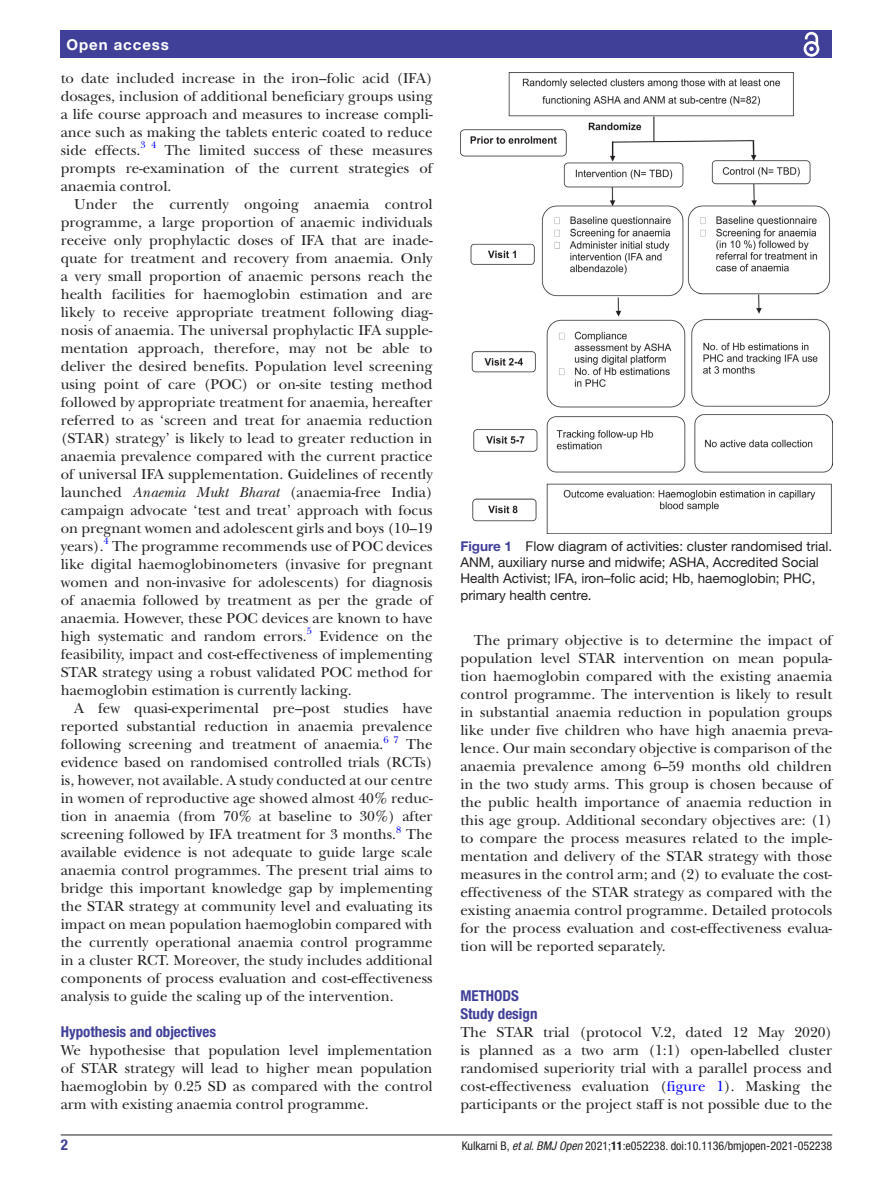
<style>
.page{position:relative;width:893px;height:1191px;background:#fff}
.page>*{position:absolute;margin:0;border:0;box-sizing:border-box;transform-origin:0 0}
.t1{font:15px/18px "New Baskerville";color:#231f20;text-align:justify}
.t2{font:700 condensed 15px/18px "Helvetica Neue LT Std";color:#414099}
.t3{font:700 15px "Helvetica Neue LT Std";letter-spacing:.065em;color:#fff}
.t4{font:13.5px/16.2px "Helvetica Neue LT Std";color:#231f20}
.t5{font:condensed 12px "Helvetica Neue LT Std";color:#231f20}
.t6{font:9.9px "New Baskerville";color:#00f}
.s1{font-style:italic}
.s2{font-weight:700;color:#414099}
.s3{color:#00f}
.s4{font-weight:700}
</style>
<div class="page">
<hr style="left:61px;top:1134px;width:771px;height:1px;background:#231f20">
<div style="left:61px;top:31px;width:771px;height:27px;background:#414099"></div>
<svg style="left:803px;top:31px;width:17px;height:26px"></svg>
<img style="left:460px;top:73px;width:372px;height:460px">
<p class="t3" style="left:66px;top:35px;width:104px">Open access</p>
<p class="t1" style="left:61px;top:69px;width:373px">to date included increase in the iron–folic acid (IFA) dosages, inclusion of additional beneficiary groups using a life course approach and measures to increase compli&shy;ance such as making the tablets enteric coated to reduce side effects.</p>
<p class="t6" style="left:140px;top:139px;width:17px">3 4</p>
<p class="t1" style="left:61px;top:141px;width:373px;text-indent:104px">The limited success of these measures prompts re-examination of the current strategies of anaemia control.</p>
<p class="t1" style="left:61px;top:195px;width:373px;text-indent:14px">Under the currently ongoing anaemia control programme, a large proportion of anaemic individuals receive only prophylactic doses of IFA that are inade&shy;quate for treatment and recovery from anaemia. Only a very small proportion of anaemic persons reach the health facilities for haemoglobin estimation and are likely to receive appropriate treatment following diag&shy;nosis of anaemia. The universal prophylactic IFA supple&shy;mentation approach, therefore, may not be able to deliver the desired benefits. Population level screening using point of care (POC) or on-site testing method followed by appropriate treatment for anaemia, hereafter referred to as ‘screen and treat for anaemia reduction (STAR) strategy’ is likely to lead to greater reduction in anaemia prevalence compared with the current practice of universal IFA supplementation. Guidelines of recently launched <span class="s1">Anaemia Mukt Bharat</span> (anaemia-free India) campaign advocate ‘test and treat’ approach with focus on pregnant women and adolescent girls and boys (10–19 years).</p>
<p class="t6" style="left:104px;top:535px;width:7px">4</p>
<p class="t1" style="left:61px;top:537px;width:373px;text-indent:51px">The programme recommends use of POC devices like digital haemoglobinometers (invasive for pregnant women and non-invasive for adolescents) for diagnosis of anaemia followed by treatment as per the grade of anaemia. However, these POC devices are known to have high systematic and random errors.</p>
<p class="t6" style="left:307px;top:625px;width:7px">5</p>
<p class="t1" style="left:61px;top:627px;width:373px;text-indent:259px">Evidence on the feasibility, impact and cost-effectiveness of implementing STAR strategy using a robust validated POC method for haemoglobin estimation is currently lacking.</p>
<p class="t1" style="left:61px;top:699px;width:373px;text-indent:14px">A few quasi-experimental pre–post studies have reported substantial reduction in anaemia prevalence following screening and treatment of anaemia.</p>
<p class="t6" style="left:383px;top:733px;width:17px">6 7</p>
<p class="t1" style="left:61px;top:735px;width:373px;text-indent:345px">The evidence based on randomised controlled trials (RCTs) is, however, not available. A study conducted at our centre in women of reproductive age showed almost 40% reduc&shy;tion in anaemia (from 70% at baseline to 30%) after screening followed by IFA treatment for 3 months.</p>
<p class="t6" style="left:396px;top:823px;width:7px">8</p>
<p class="t1" style="left:61px;top:825px;width:373px;text-indent:345px">The available evidence is not adequate to guide large scale anaemia control programmes. The present trial aims to bridge this important knowledge gap by implementing the STAR strategy at community level and evaluating its impact on mean population haemoglobin compared with the currently operational anaemia control programme in a cluster RCT. Moreover, the study includes additional components of process evaluation and cost-effectiveness analysis to guide the scaling up of the intervention.</p>
<p class="t2" style="left:61px;top:1022px;width:157px">Hypothesis and objectives</p>
<p class="t1" style="left:61px;top:1041px;width:373px">We hypothesise that population level implementation of STAR strategy will lead to higher mean population haemoglobin by 0.25 SD as compared with the control arm with existing anaemia control programme.</p>
<p class="t4" style="left:460px;top:538px;width:373px"><span class="s2">Figure 1</span> Flow diagram of activities: cluster randomised trial.<br>ANM, auxiliary nurse and midwife; ASHA, Accredited Social Health Activist; IFA, iron–folic acid; Hb, haemoglobin; PHC, primary health centre.</p>
<p class="t1" style="left:460px;top:631px;width:373px;text-indent:14px">The primary objective is to determine the impact of population level STAR intervention on mean popula&shy;tion haemoglobin compared with the existing anaemia control programme. The intervention is likely to result in substantial anaemia reduction in population groups like under five children who have high anaemia preva&shy;lence. Our main secondary objective is comparison of the anaemia prevalence among 6–59 months old children in the two study arms. This group is chosen because of the public health importance of anaemia reduction in this age group. Additional secondary objectives are: (1) to compare the process measures related to the imple&shy;mentation and delivery of the STAR strategy with those measures in the control arm; and (2) to evaluate the cost&shy;effectiveness of the STAR strategy as compared with the existing anaemia control programme. Detailed protocols for the process evaluation and cost-effectiveness evalua&shy;tion will be reported separately.</p>
<p class="t2" style="left:460px;top:986px;width:79px">METHODS<br>Study design</p>
<p class="t1" style="left:460px;top:1023px;width:373px">The STAR trial (protocol V.2, dated 12 May 2020) is planned as a two arm (1:1) open-labelled cluster randomised superiority trial with a parallel process and cost-effectiveness evaluation (<span class="s3">figure 1</span>). Masking the participants or the project staff is not possible due to the</p>
<p class="t2" style="left:61px;top:1135px;width:9px">2</p>
<p class="t5" style="left:462px;top:1138px;width:372px">Kulkarni B, <span class="s1">et al</span>. <span class="s1">BMJ Open</span> 2021;<span class="s4">11</span>:e052238. doi:10.1136/bmjopen-2021-052238</p>
</div>
